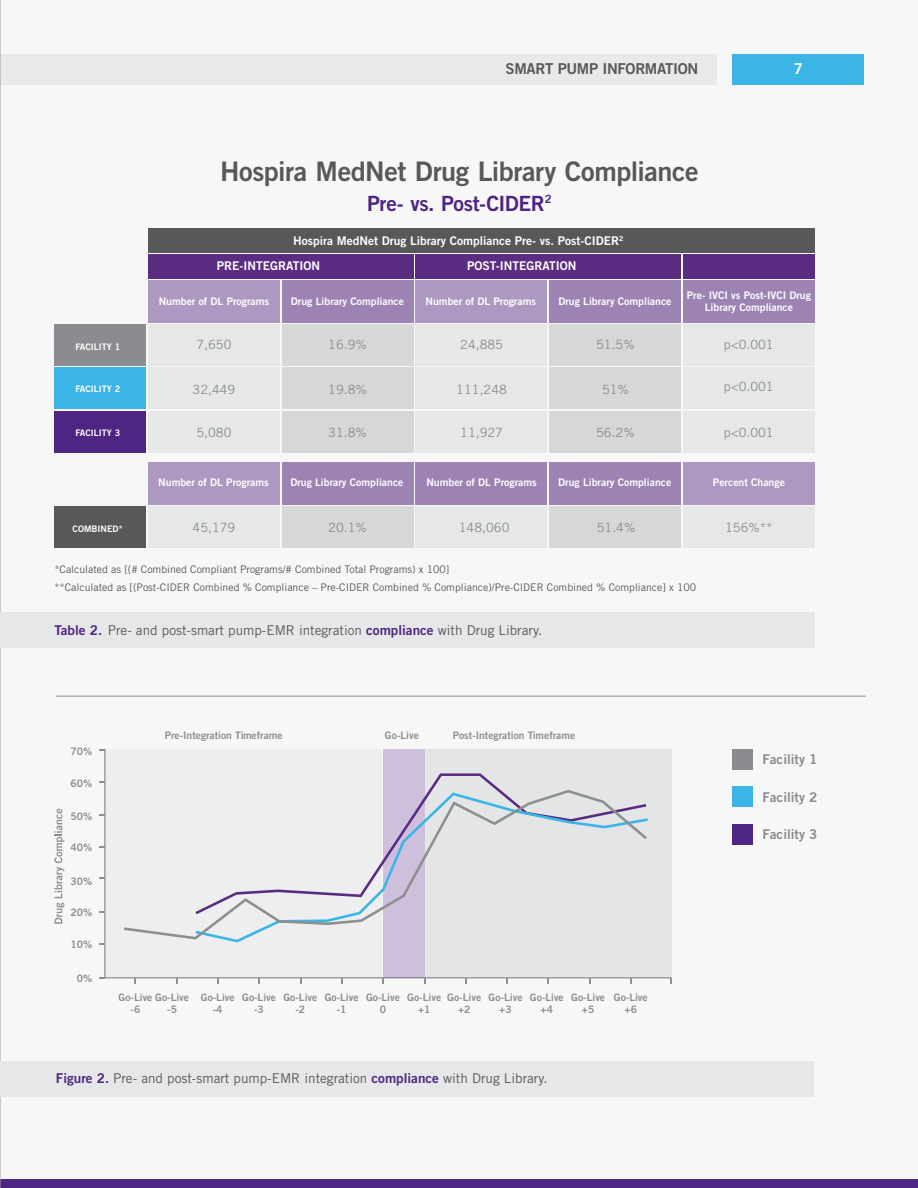
<style>
.page{position:relative;width:918px;height:1188px;background:#fff}
.page>*{position:absolute;margin:0;border:0;box-sizing:border-box;transform-origin:0 0}
.t1{font:27px "Trade Gothic LT Std Bd 2";letter-spacing:-.015em;color:#57585a}
.t2{font:21px "Trade Gothic LT Std Bd 2";letter-spacing:-.015em;color:#4e2582}
.t3{font:15px "Trade Gothic LT Std Bd 2";letter-spacing:-.025em;color:#57585a}
.t4{font:15px "Trade Gothic LT Std Bd 2";color:#fff}
.t5{font:13.5px "Trade Gothic LT Std";color:#57585a}
.t6{font:13.5px "Trade Gothic LT Std Bd 2";color:#8a8c8f}
.t7{font:12.75px "Trade Gothic LT Std";color:#8a8c8f}
.t8{font:12px "Trade Gothic LT Std Bd 2";color:#fff}
.t9{font:10.5px/12.6px "Trade Gothic LT Std Bd 2";color:#fff;text-align:center}
.t10{font:10.5px/18px "Trade Gothic LT Std";color:#57585a}
.t11{font:10.35px/11.7px "Trade Gothic LT Std Bd 2";color:#8c8f8f;text-align:center}
.t12{font:9px "Trade Gothic LT Std Bd 2";color:#fff}
.s1{font-family:"Trade Gothic LT Std Bd 2";color:#4e2582}
</style>
<div class="page">
<div style="left:0;top:0;width:918px;height:1179px;background:#f7f7f8"></div>
<div style="left:733px;top:54px;width:131px;height:31px;background:#3bb5e6"></div>
<div style="left:0;top:54px;width:716px;height:31px;background:#e8e9ea"></div>
<div style="left:0;top:1179px;width:918px;height:9px;background:#4e2582"></div>
<hr style="left:0;top:0;width:1px;height:1188px;background:#9d9fa2">
<div style="left:0;top:1061px;width:814px;height:36px;background:#e6e7e9"></div>
<hr style="left:56px;top:696px;width:810px;height:1px;background:#8a8c8f">
<div style="left:0;top:612px;width:815px;height:36px;background:#e6e7e9"></div>
<div style="left:148px;top:280px;width:132px;height:43px;background:#ac98c0"></div>
<div style="left:148px;top:254px;width:265px;height:25px;background:#5c2c82"></div>
<div style="left:415px;top:254px;width:265px;height:25px;background:#5c2c82"></div>
<div style="left:683px;top:254px;width:132px;height:25px;background:#5c2c82"></div>
<div style="left:148px;top:228px;width:667px;height:24px;background:#57585a"></div>
<div style="left:282px;top:280px;width:131px;height:43px;background:#9c83b4"></div>
<div style="left:415px;top:280px;width:132px;height:43px;background:#ac98c0"></div>
<div style="left:549px;top:280px;width:132px;height:43px;background:#9c83b4"></div>
<div style="left:683px;top:280px;width:132px;height:43px;background:#9c83b4"></div>
<div style="left:148px;top:324px;width:132px;height:42px;background:#e5e8e7"></div>
<div style="left:54px;top:324px;width:92px;height:42px;background:#8a8c8f"></div>
<div style="left:282px;top:324px;width:131px;height:42px;background:#d7d7d5"></div>
<div style="left:415px;top:324px;width:132px;height:42px;background:#e5e8e7"></div>
<div style="left:549px;top:324px;width:132px;height:42px;background:#d7d7d5"></div>
<div style="left:683px;top:324px;width:132px;height:42px;background:#e5e8e7"></div>
<div style="left:54px;top:368px;width:92px;height:41px;background:#3bb5e6"></div>
<div style="left:148px;top:368px;width:132px;height:41px;background:#e5e8e7"></div>
<div style="left:282px;top:368px;width:131px;height:41px;background:#d7d7d5"></div>
<div style="left:415px;top:368px;width:132px;height:41px;background:#e5e8e7"></div>
<div style="left:549px;top:368px;width:132px;height:41px;background:#d7d7d5"></div>
<div style="left:683px;top:368px;width:132px;height:41px;background:#e5e8e7"></div>
<div style="left:54px;top:411px;width:92px;height:41px;background:#4e2582"></div>
<div style="left:148px;top:411px;width:132px;height:41px;background:#e5e8e7"></div>
<div style="left:282px;top:411px;width:131px;height:41px;background:#d7d7d5"></div>
<div style="left:415px;top:411px;width:132px;height:41px;background:#e5e8e7"></div>
<div style="left:549px;top:411px;width:132px;height:41px;background:#d7d7d5"></div>
<div style="left:683px;top:411px;width:132px;height:41px;background:#e5e8e7"></div>
<div style="left:54px;top:507px;width:92px;height:41px;background:#57585a"></div>
<div style="left:148px;top:507px;width:132px;height:41px;background:#e5e8e7"></div>
<div style="left:282px;top:507px;width:131px;height:41px;background:#d7d7d5"></div>
<div style="left:415px;top:507px;width:132px;height:41px;background:#e5e8e7"></div>
<div style="left:549px;top:507px;width:132px;height:41px;background:#d7d7d5"></div>
<div style="left:683px;top:507px;width:132px;height:41px;background:#e5e8e7"></div>
<div style="left:148px;top:462px;width:132px;height:43px;background:#ac98c0"></div>
<div style="left:282px;top:462px;width:131px;height:43px;background:#9c83b4"></div>
<div style="left:415px;top:462px;width:132px;height:43px;background:#9c83b4"></div>
<div style="left:549px;top:462px;width:132px;height:43px;background:#9c83b4"></div>
<div style="left:683px;top:462px;width:132px;height:43px;background:#ac98c0"></div>
<div style="left:732px;top:786px;width:20px;height:21px;background:#3bb5e6"></div>
<div style="left:732px;top:749px;width:20px;height:21px;background:#8a8c8f"></div>
<div style="left:732px;top:824px;width:20px;height:20px;background:#4e2582"></div>
<svg style="left:54px;top:809px;width:10px;height:115px"></svg>
<svg style="left:104px;top:749px;width:568px;height:229px;fill:#eeeef0"></svg>
<svg style="left:341px;top:978px;width:2px;height:6px"></svg>
<svg style="left:217px;top:978px;width:2px;height:6px"></svg>
<svg style="left:506px;top:978px;width:2px;height:6px"></svg>
<svg style="left:99px;top:846px;width:6px;height:2px"></svg>
<svg style="left:99px;top:877px;width:6px;height:2px"></svg>
<div style="left:383px;top:750px;width:41px;height:227px;background:#cebfdd"></div>
<hr style="left:383px;top:977px;width:41px;height:1px;background:#8f839d">
<svg style="left:195px;top:773px;width:451px;height:17px;fill:#e4e5e7"></svg>
<svg style="left:124px;top:790px;width:523px;height:150px"></svg>
<h3 class="t3" style="left:506px;top:60px;width:194px">SMART PUMP INFORMATION</h3>
<h3 class="t4" style="left:794px;top:60px;width:11px">7</h3>
<h1 class="t1" style="left:220px;top:155px;width:480px">Hospira MedNet Drug Library Compliance</h1>
<h2 class="t2" style="left:367px;top:190px;width:186px">Pre- vs. Post-CIDER<sup>2</sup></h2>
<p class="t8" style="left:293px;top:233px;width:332px">Hospira MedNet Drug Library Compliance Pre- vs. Post-CIDER<sup>2</sup></p>
<p class="t12" style="left:75px;top:341px;width:46px">FACILITY 1</p>
<p class="t12" style="left:75px;top:383px;width:46px">FACILITY 2</p>
<p class="t12" style="left:75px;top:427px;width:46px">FACILITY 3</p>
<p class="t12" style="left:73px;top:523px;width:52px">COMBINED*</p>
<p class="t8" style="left:217px;top:258px;width:105px">PRE-INTEGRATION</p>
<p class="t8" style="left:467px;top:258px;width:111px">POST-INTEGRATION</p>
<p class="t9" style="left:159px;top:295px;width:112px">Number of DL Programs</p>
<p class="t9" style="left:291px;top:295px;width:115px">Drug Library Compliance</p>
<p class="t9" style="left:426px;top:295px;width:112px">Number of DL Programs</p>
<p class="t9" style="left:558px;top:295px;width:115px">Drug Library Compliance</p>
<p class="t9" style="left:687px;top:289px;width:126px">Pre- IVCI vs Post-IVCI Drug<br>Library Compliance</p>
<p class="t7" style="left:196px;top:337px;width:37px">7,650</p>
<p class="t7" style="left:460px;top:337px;width:44px">24,885</p>
<p class="t7" style="left:724px;top:337px;width:51px">p&lt;0.001</p>
<p class="t7" style="left:724px;top:379px;width:51px">p&lt;0.001</p>
<p class="t7" style="left:724px;top:425px;width:51px">p&lt;0.001</p>
<p class="t7" style="left:328px;top:337px;width:40px">16.9%</p>
<p class="t7" style="left:596px;top:337px;width:40px">51.5%</p>
<p class="t7" style="left:193px;top:381px;width:44px">32,449</p>
<p class="t7" style="left:328px;top:381px;width:40px">19.8%</p>
<p class="t7" style="left:456px;top:381px;width:52px">111,248</p>
<p class="t7" style="left:602px;top:381px;width:28px">51%</p>
<p class="t7" style="left:196px;top:425px;width:37px">5,080</p>
<p class="t7" style="left:460px;top:425px;width:44px">11,927</p>
<p class="t7" style="left:328px;top:425px;width:40px">31.8%</p>
<p class="t7" style="left:596px;top:425px;width:40px">56.2%</p>
<p class="t9" style="left:158px;top:476px;width:112px">Number of DL Programs</p>
<p class="t9" style="left:290px;top:476px;width:115px">Drug Library Compliance</p>
<p class="t9" style="left:426px;top:476px;width:112px">Number of DL Programs</p>
<p class="t9" style="left:558px;top:476px;width:115px">Drug Library Compliance</p>
<p class="t9" style="left:713px;top:476px;width:74px">Percent Change</p>
<p class="t7" style="left:193px;top:520px;width:44px">45,179</p>
<p class="t7" style="left:328px;top:520px;width:40px">20.1%</p>
<p class="t7" style="left:597px;top:520px;width:40px">51.4%</p>
<p class="t7" style="left:459px;top:520px;width:52px">148,060</p>
<p class="t7" style="left:725px;top:520px;width:49px">156%**</p>
<p class="t10" style="left:54px;top:560px;width:643px">*Calculated as [(# Combined Compliant Programs/# Combined Total Programs) x 100]<br>**Calculated as [(Post-CIDER Combined % Compliance – Pre-CIDER Combined % Compliance)/Pre-CIDER Combined % Compliance] x 100</p>
<p class="t5" style="left:54px;top:622px;width:489px"><span class="s1">Table 2.</span> Pre- and post-smart pump-EMR integration <span class="s1">compliance</span> with Drug Library.</p>
<p class="t11" style="left:71px;top:746px;width:23px">70%</p>
<p class="t11" style="left:71px;top:778px;width:23px">60%</p>
<p class="t11" style="left:71px;top:810px;width:23px">50%</p>
<p class="t11" style="left:71px;top:842px;width:23px">40%</p>
<p class="t11" style="left:71px;top:875px;width:23px">30%</p>
<p class="t11" style="left:71px;top:906px;width:23px">20%</p>
<p class="t11" style="left:71px;top:939px;width:23px">10%</p>
<p class="t11" style="left:77px;top:972px;width:17px">0%</p>
<p class="t11" style="left:165px;top:729px;width:119px">Pre-Integration Timeframe</p>
<p class="t11" style="left:385px;top:729px;width:35px">Go-Live</p>
<p class="t11" style="left:453px;top:729px;width:124px">Post-Integration Timeframe</p>
<p class="t11" style="left:167px;top:991px;width:23px;text-align:left;text-indent:-49px">Go-Live Go-Live -5</p>
<p class="t11" style="left:131px;top:1003px;width:11px">-6</p>
<p class="t11" style="left:201px;top:991px;width:35px">Go-Live -4</p>
<p class="t11" style="left:242px;top:991px;width:35px">Go-Live -3</p>
<p class="t11" style="left:283px;top:991px;width:35px">Go-Live -2</p>
<p class="t11" style="left:325px;top:991px;width:35px">Go-Live -1</p>
<p class="t11" style="left:366px;top:991px;width:35px">Go-Live<br>0</p>
<p class="t11" style="left:407px;top:991px;width:35px">Go-Live +1</p>
<p class="t11" style="left:447px;top:991px;width:35px">Go-Live +2</p>
<p class="t11" style="left:489px;top:991px;width:35px">Go-Live +3</p>
<p class="t11" style="left:530px;top:991px;width:35px">Go-Live +4</p>
<p class="t11" style="left:571px;top:991px;width:35px">Go-Live +5</p>
<p class="t11" style="left:614px;top:991px;width:35px">Go-Live +6</p>
<p class="t5" style="left:56px;top:1070px;width:493px"><span class="s1">Figure 2.</span> Pre- and post-smart pump-EMR integration <span class="s1">compliance</span> with Drug Library.</p>
<p class="t6" style="left:762px;top:751px;width:57px">Facility 1</p>
<p class="t6" style="left:762px;top:789px;width:57px">Facility 2</p>
<p class="t6" style="left:762px;top:826px;width:57px">Facility 3</p>
</div>
